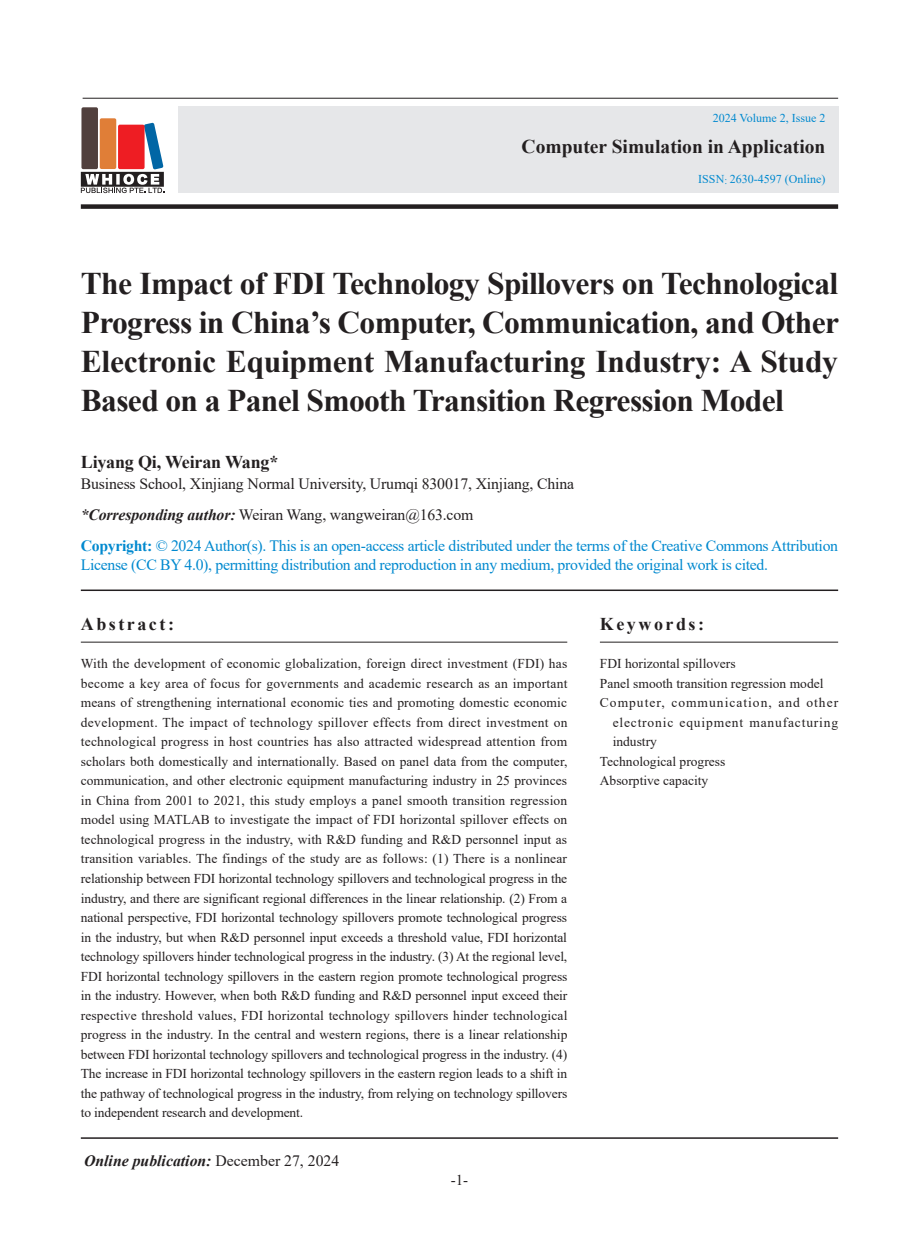
<style>
.page{position:relative;width:919px;height:1238px;background:#fff}
.page>*{position:absolute;margin:0;border:0;box-sizing:border-box;transform-origin:0 0}
.t1{font:700 31.5px/39px "Times New Roman";letter-spacing:-.02em;color:#231f20;text-align:justify}
.t2{font:700 19.5px "Times New Roman";color:#231f20}
.t3{font:700 18px "Times New Roman";letter-spacing:-.01em;color:#231f20}
.t4{font:700 18px "Times New Roman";letter-spacing:.14em;color:#231f20}
.t5{font:15.75px/31px "Times New Roman";letter-spacing:-.02em;color:#231f20}
.t6{font:15.75px "Times New Roman";letter-spacing:-.02em;color:#0089cf}
.t7{font:italic 700 15.75px "Times New Roman";color:#231f20}
.t8{font:15px "Times New Roman";color:#231f20}
.t9{font:13.5px/19.5px "Times New Roman";color:#231f20;text-align:justify}
.t10{font:13.5px "Times New Roman";letter-spacing:.06em;color:#231f20}
.t11{font:13.5px "Times New Roman";letter-spacing:.075em;color:#231f20}
.t12{font:12px "Times New Roman";color:#0089cf}
.s1{font-family:"Adobe Song Std";font-weight:300}
.s2{font-weight:700;font-style:italic}
.s3{font-weight:700;color:#0089cf}
.s4{color:#0089cf}
.s5{font-weight:400;font-style:normal}
</style>
<div class="page">
<div style="left:178px;top:106px;width:660px;height:87px;background:#e6e7e9"></div>
<div style="left:81px;top:204px;width:757px;height:5px;background:#231f20"></div>
<hr style="left:83px;top:98px;width:755px;height:1px;background:#231f20">
<div style="left:81px;top:107px;width:17px;height:62px;background:#51403d;border-radius:2px"></div>
<div style="left:100px;top:118px;width:16px;height:51px;background:#e07e37;border-radius:2px"></div>
<svg style="left:81px;top:123px;width:83px;height:70px"></svg>
<hr style="left:81px;top:589px;width:757px;height:2px;background:#231f20">
<hr style="left:81px;top:1137px;width:757px;height:1px;background:#231f20">
<hr style="left:81px;top:642px;width:486px;height:1px;background:#231f20">
<hr style="left:600px;top:642px;width:238px;height:1px;background:#231f20">
<p class="t12" style="left:712px;top:110px;width:114px">2024 Volume 2, Issue 2</p>
<h2 class="t2" style="left:521px;top:132px;width:305px">Computer Simulation in Application</h2>
<p class="t12" style="left:698px;top:171px;width:128px">ISSN<span class="s1">:</span> 2630-4597 (Online)</p>
<h1 class="t1" style="left:81px;top:262px;width:759px">The Impact of FDI Technology Spillovers on Technological Progress in China’s Computer, Communication, and Other Electronic Equipment Manufacturing Industry: A Study Based on a Panel Smooth Transition Regression Model</h1>
<h3 class="t3" style="left:81px;top:449px;width:199px">Liyang Qi, Weiran Wang*</h3>
<p class="t5" style="left:81px;top:467px;width:758px">Business School, Xinjiang Normal University, Urumqi 830017, Xinjiang, China<br><span class="s2">*Corresponding author:</span> Weiran Wang, wangweiran@163.com<br><span class="s3">Copyright:</span> <span class="s4">© 2024 Author(s). This is an open-access article distributed under the terms of the Creative Commons Attribution</span></p>
<p class="t6" style="left:81px;top:553px;width:688px">License (CC BY 4.0), permitting distribution and reproduction in any medium, provided the original work is cited.</p>
<h3 class="t4" style="left:81px;top:611px;width:95px">Abstract:</h3>
<p class="t9" style="left:81px;top:653px;width:488px">With the development of economic globalization, foreign direct investment (FDI) has become a key area of focus for governments and academic research as an important means of strengthening international economic ties and promoting domestic economic development. The impact of technology spillover effects from direct investment on technological progress in host countries has also attracted widespread attention from scholars both domestically and internationally. Based on panel data from the computer, communication, and other electronic equipment manufacturing industry in 25 provinces in China from 2001 to 2021, this study employs a panel smooth transition regression model using MATLAB to investigate the impact of FDI horizontal spillover effects on technological progress in the industry, with R&amp;D funding and R&amp;D personnel input as transition variables. The findings of the study are as follows: (1) There is a nonlinear relationship between FDI horizontal technology spillovers and technological progress in the industry, and there are significant regional differences in the linear relationship. (2) From a national perspective, FDI horizontal technology spillovers promote technological progress in the industry, but when R&amp;D personnel input exceeds a threshold value, FDI horizontal technology spillovers hinder technological progress in the industry. (3) At the regional level, FDI horizontal technology spillovers in the eastern region promote technological progress in the industry. However, when both R&amp;D funding and R&amp;D personnel input exceed their respective threshold values, FDI horizontal technology spillovers hinder technological progress in the industry. In the central and western regions, there is a linear relationship between FDI horizontal technology spillovers and technological progress in the industry. (4)<br>The increase in FDI horizontal technology spillovers in the eastern region leads to a shift in the pathway of technological progress in the industry, from relying on technology spillovers to independent research and development.</p>
<p class="t7" style="left:84px;top:1149px;width:257px">Online publication: <span class="s5">December 27, 2024</span></p>
<p class="t8" style="left:450px;top:1168px;width:19px">-1-</p>
<h3 class="t4" style="left:600px;top:611px;width:106px">Keywords:</h3>
<p class="t9" style="left:600px;top:653px;width:137px">FDI horizontal spillovers</p>
<p class="t9" style="left:600px;top:673px;width:225px">Panel smooth transition regression model</p>
<p class="t11" style="left:600px;top:693px;width:240px">Computer, communication, and other</p>
<p class="t10" style="left:612px;top:713px;width:227px">electronic equipment manufacturing</p>
<p class="t9" style="left:612px;top:731px;width:46px">industry</p>
<p class="t9" style="left:600px;top:751px;width:127px">Technological progress</p>
<p class="t9" style="left:600px;top:770px;width:110px">Absorptive capacity</p>
</div>
